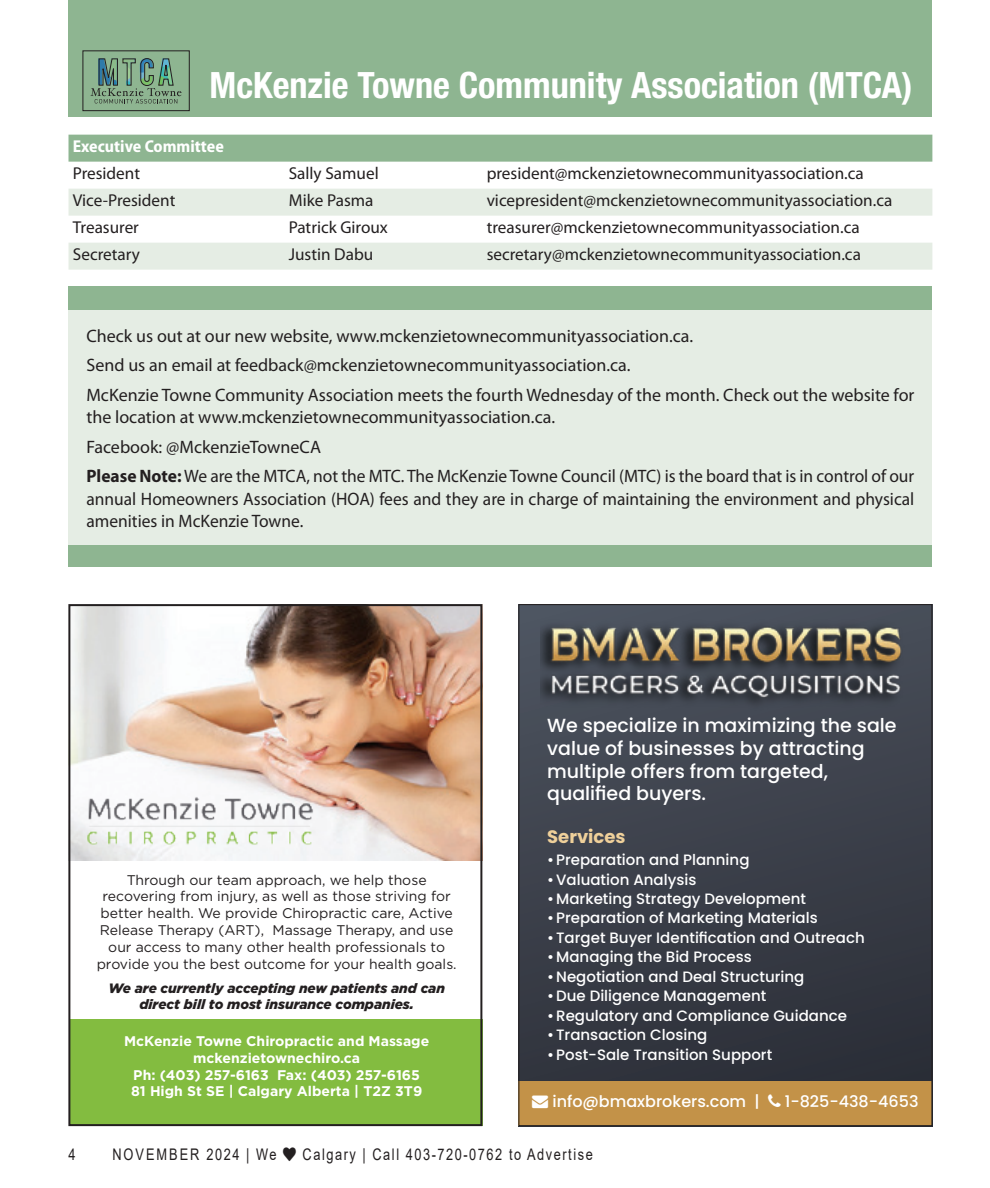
<style>
.page{position:relative;width:990px;height:1188px;background:#fff}
.page>*{position:absolute;margin:0;border:0;box-sizing:border-box;transform-origin:0 0}
.In_Around_title{font:700 condensed 36.2px "Helvetica Neue LT Std";color:#fff}
.t1{font:500 19px/22.8px "Poppins";color:#fff}
.Body_text{font:18px/22.4px "Myriad Pro";color:#231f20}
.t2{font:700 18px "Poppins";color:#efd09a}
.Body_text-2{font:17.2px "Myriad Pro";color:#231f20}
.t3{font:700 semi-condensed 17.2px "Myriad Pro";color:#fff}
.t4{font:500 16px "Poppins";color:#fff}
.t5{font:16px "Arial";letter-spacing:.12em;color:#231f20;scale:.8 1}
.t6{font:16px "Arial";letter-spacing:.155em;color:#231f20;scale:.8 1}
.t7{font:500 15px "Poppins";color:#fff}
.t8{font:14px/16.8px "Gotham";color:#231f20;text-align:center}
.t9{font:700 14px/16.8px "Gotham";color:#fff;text-align:center}
.t10{font:italic 900 13.6px/16.2px "Gotham";color:#231f20;text-align:center}
.s1{font-weight:700}
</style>
<div class="page">
<div style="left:69px;top:135px;width:863px;height:27px;background:#8eb591"></div>
<svg style="left:69px;top:189px;width:863px;height:81px;fill:#e5ede4"></svg>
<div style="left:69px;top:0;width:863px;height:117px;background:#8eb591"></div>
<div style="left:68px;top:310px;width:864px;height:235px;background:#e5ede4"></div>
<div style="left:68px;top:286px;width:864px;height:24px;background:#8eb591"></div>
<div style="left:69px;top:545px;width:863px;height:22px;background:#8eb591"></div>
<div style="left:82px;top:50px;width:108px;height:61px;border:1px solid #231f20"></div>
<svg style="left:90px;top:58px;width:91px;height:46px"></svg>
<img style="left:71px;top:607px;width:408px;height:253px">
<img style="left:79px;top:768px;width:400px;height:81px">
<div style="left:70px;top:1020px;width:412px;height:106px;background:#83bc40"></div>
<div style="left:68px;top:604px;width:414px;height:522px;border:2px solid #231f20"></div>
<div style="left:518px;top:604px;width:414px;height:522px;background:linear-gradient(to bottom,#4b525d,#2a2d36)"></div>
<div style="left:518px;top:1081px;width:414px;height:45px;background:#c39248"></div>
<img style="left:541px;top:616px;width:369px;height:96px">
<p class="In_Around_title" style="left:210px;top:63px;width:705px">McKenzie Towne Community Association (MTCA)</p>
<p class="t3" style="left:73px;top:136px;width:153px">Executive Committee</p>
<p class="Body_text-2" style="left:73px;top:162px;width:69px">President</p>
<p class="Body_text-2" style="left:289px;top:162px;width:92px">Sally Samuel</p>
<p class="Body_text-2" style="left:487px;top:162px;width:379px">president@mckenzietownecommunityassociation.ca</p>
<p class="Body_text-2" style="left:73px;top:189px;width:104px">Vice-President</p>
<p class="Body_text-2" style="left:289px;top:189px;width:86px">Mike Pasma</p>
<p class="Body_text-2" style="left:487px;top:189px;width:407px">vicepresident@mckenzietownecommunityassociation.ca</p>
<p class="Body_text-2" style="left:73px;top:216px;width:68px">Treasurer</p>
<p class="Body_text-2" style="left:289px;top:216px;width:101px">Patrick Giroux</p>
<p class="Body_text-2" style="left:487px;top:216px;width:374px">treasurer@mckenzietownecommunityassociation.ca</p>
<p class="Body_text-2" style="left:73px;top:243px;width:69px">Secretary</p>
<p class="Body_text-2" style="left:289px;top:243px;width:86px">Justin Dabu</p>
<p class="Body_text-2" style="left:487px;top:243px;width:376px">secretary@mckenzietownecommunityassociation.ca</p>
<p class="Body_text" style="left:86px;top:324px;width:608px">Check us out at our new website, www.mckenzietownecommunityassociation.ca.</p>
<p class="Body_text" style="left:86px;top:354px;width:546px">Send us an email at feedback@mckenzietownecommunityassociation.ca.</p>
<p class="Body_text" style="left:86px;top:383px;width:830px">McKenzie Towne Community Association meets the fourth Wednesday of the month. Check out the website for the location at www.mckenzietownecommunityassociation.ca.</p>
<p class="Body_text" style="left:86px;top:435px;width:236px">Facebook: @MckenzieTowneCA</p>
<p class="Body_text" style="left:86px;top:465px;width:830px;text-align:justify"><span class="s1">Please Note:</span> We are the MTCA, not the MTC. The McKenzie Towne Council (MTC) is the board that is in control of our annual Homeowners Association (HOA) fees and they are in charge of maintaining the environment and physical amenities in McKenzie Towne.</p>
<p class="t8" style="left:97px;top:871px;width:362px">Through our team approach, we help those recovering from injury, as well as those striving for better health. We provide Chiropractic care, Active Release Therapy (ART), Massage Therapy, and use our access to many other health professionals to provide you the best outcome for your health goals.</p>
<p class="t10" style="left:108px;top:980px;width:338px">We are currently accepting new patients and can direct bill to most insurance companies.</p>
<p class="t9" style="left:124px;top:1032px;width:307px">McKenzie Towne Chiropractic and Massage mckenzietownechiro.ca<br>Ph: (403) 257-6163 Fax: (403) 257-6165<br>81 High St SE | Calgary Alberta | T2Z 3T9</p>
<p class="t1" style="left:547px;top:714px;width:351px">We specialize in maximizing the sale value of businesses by attracting multiple offers from targeted, qualified buyers.</p>
<p class="t2" style="left:547px;top:826px;width:80px">Services</p>
<p class="t7" style="left:547px;top:851px;width:204px">•Preparation and Planning</p>
<p class="t7" style="left:547px;top:871px;width:151px">•Valuation Analysis</p>
<p class="t7" style="left:547px;top:890px;width:260px">•Marketing Strategy Development</p>
<p class="t7" style="left:547px;top:910px;width:272px">•Preparation of Marketing Materials</p>
<p class="t7" style="left:547px;top:929px;width:319px">•Target Buyer Identification and Outreach</p>
<p class="t7" style="left:547px;top:948px;width:206px">•Managing the Bid Process</p>
<p class="t7" style="left:547px;top:968px;width:259px">•Negotiation and Deal Structuring</p>
<p class="t7" style="left:547px;top:987px;width:221px">•Due Diligence Management</p>
<p class="t7" style="left:547px;top:1007px;width:301px">•Regulatory and Compliance Guidance</p>
<p class="t7" style="left:547px;top:1026px;width:162px">•Transaction Closing</p>
<p class="t7" style="left:547px;top:1046px;width:227px">•Post-Sale Transition Support</p>
<p class="t4" style="left:532px;top:1092px;width:229px">→ info@bmaxbrokers.com |</p>
<p class="t4" style="left:785px;top:1092px;width:135px">1-825-438-4653</p>
<p class="t5" style="left:68px;top:1143px;width:10px">4</p>
<p class="t6" style="left:112px;top:1143px;width:207px">NOVEMBER 2024 | We</p>
<p class="t5" style="left:303px;top:1143px;width:364px">Calgary | Call 403-720-0762 to Advertise</p>
</div>
